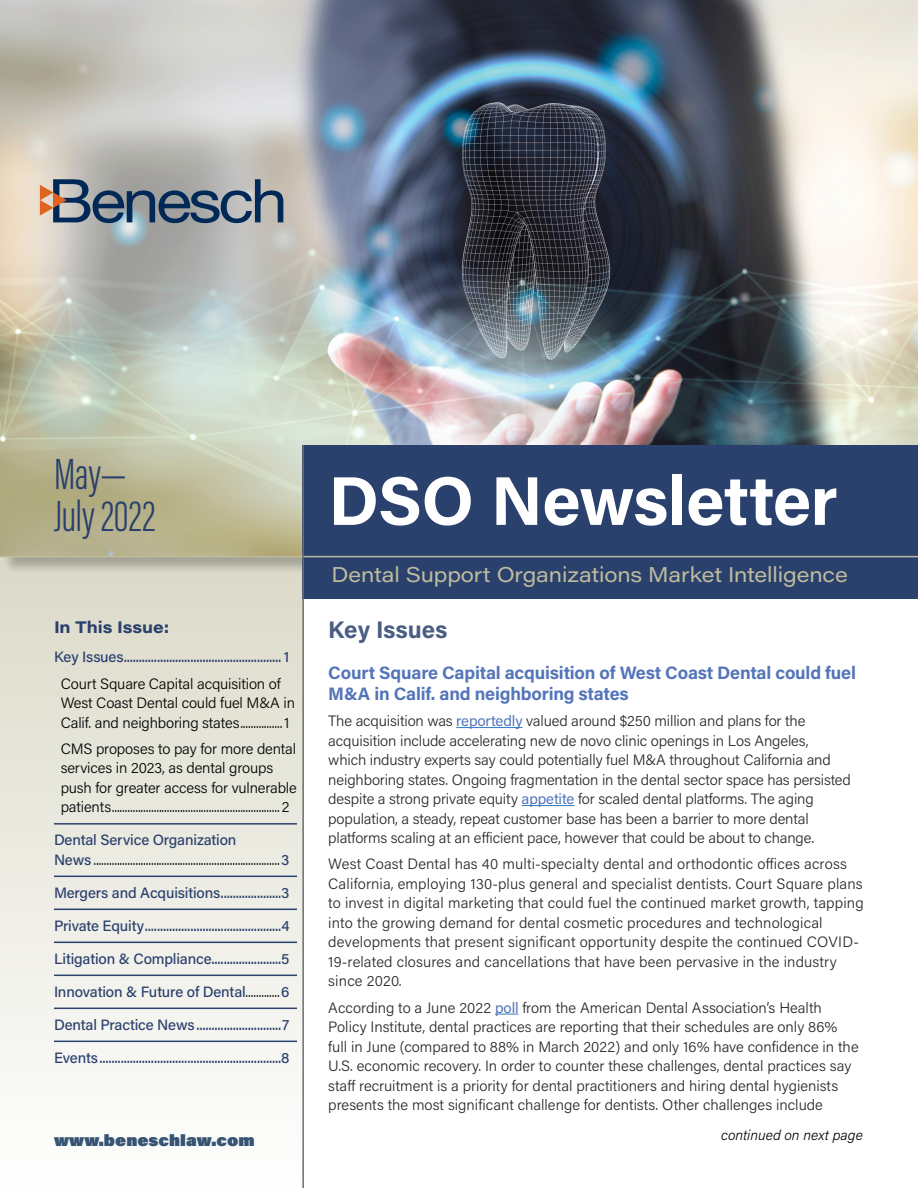
<style>
.page{position:relative;width:918px;height:1188px;background:#fff}
.page>*{position:absolute;margin:0;border:0;box-sizing:border-box;transform-origin:0 0}
.t1{font:700 69px "Acumin Pro";letter-spacing:-.01em;color:#fff}
.t2{font:300 45px/42px "Acumin Pro Extra Cond";letter-spacing:-.005em;color:#2a406d}
.t3{font:700 24px "Acumin Pro";color:#2a406d}
.t4{font:21px "Acumin Pro Wide";letter-spacing:-.005em;color:#bebc9d}
.t5{font:700 18px/21px "Acumin Pro";letter-spacing:-.01em;color:#355cad}
.t6{font:900 16.5px "Acumin Pro";color:#365473}
.t7{font:700 16.5px "Acumin Pro Wide";color:#2a406d}
.t8{font:300 15px/19.5px "Acumin Pro";color:#000}
.t9{font:500 15px "Acumin Pro";letter-spacing:-.01em;color:#2a406d}
.t10{font:italic 300 14.25px "Acumin Pro";color:#000}
.s1{font-weight:500;color:#2a406d}
.s2{font-weight:300;color:#000}
.s3{font-weight:400;color:#355cad}
</style>
<div class="page">
<div style="left:0;top:554px;width:303px;height:634px;background:linear-gradient(to bottom,#d7d6c5,#fefeff)"></div>
<img style="left:0;top:0;width:918px;height:556px">
<hr style="left:456px;top:727px;width:66px;height:1px;background:#0563c1">
<hr style="left:522px;top:805px;width:52px;height:1px;background:#0563c1">
<svg style="left:495px;top:1014px;width:23px;height:1px"></svg>
<svg style="left:40px;top:179px;width:243px;height:44px"></svg>
<div style="left:302px;top:445px;width:616px;height:153px;background:#2a406d"></div>
<hr style="left:54px;top:823px;width:243px;height:2px;background:#2a406d">
<hr style="left:54px;top:876px;width:243px;height:1px;background:#2a406d">
<hr style="left:54px;top:909px;width:243px;height:1px;background:#2a406d">
<hr style="left:54px;top:942px;width:243px;height:1px;background:#2a406d">
<hr style="left:54px;top:975px;width:243px;height:1px;background:#2a406d">
<hr style="left:54px;top:1008px;width:243px;height:1px;background:#2a406d">
<hr style="left:54px;top:1041px;width:243px;height:1px;background:#2a406d">
<hr style="left:0;top:556px;width:918px;height:1px;background:#bebc9d">
<hr style="left:302px;top:445px;width:2px;height:743px;background:#6d6e71">
<h2 class="t2" style="left:54px;top:453px;width:103px">May—<br>July 2022</h2>
<p class="t7" style="left:54px;top:615px;width:117px">In This Issue:</p>
<p class="t9" style="left:54px;top:647px;width:237px">Key Issues.................................................... 1</p>
<p class="t8" style="left:61px;top:673px;width:236px">Court Square Capital acquisition of<br>West Coast Dental could fuel M&amp;A in<br>Calif. and neighboring states................1</p>
<p class="t8" style="left:61px;top:738px;width:238px">CMS proposes to pay for more dental services in 2023, as dental groups push for greater access for vulnerable patients................................................................2</p>
<p class="t8" style="left:54px;top:830px;width:237px"><span class="s1">Dental Service Organization<br>News</span> .......................................................................<span class="s1">3</span></p>
<p class="t9" style="left:54px;top:882px;width:237px">Mergers and Acquisitions....................3</p>
<p class="t9" style="left:54px;top:915px;width:237px">Private Equity.............................................4</p>
<p class="t9" style="left:54px;top:948px;width:237px">Litigation &amp; Compliance.......................5</p>
<p class="t9" style="left:54px;top:981px;width:237px">Innovation &amp; Future of Dental<span class="s2">.............</span>6</p>
<p class="t9" style="left:54px;top:1014px;width:237px">Dental Practice News ............................7</p>
<p class="t9" style="left:54px;top:1047px;width:237px">Events............................................................8</p>
<p class="t6" style="left:54px;top:1129px;width:202px">www.beneschlaw.com</p>
<h1 class="t1" style="left:328px;top:452px;width:511px">DSO Newsletter</h1>
<h3 class="t4" style="left:332px;top:560px;width:518px">Dental Support Organizations Market Intelligence</h3>
<h3 class="t3" style="left:328px;top:612px;width:121px">Key Issues</h3>
<p class="t5" style="left:328px;top:661px;width:529px">Court Square Capital acquisition of West Coast Dental could fuel<br>M&amp;A in Calif. and neighboring states</p>
<p class="t8" style="left:328px;top:710px;width:524px">The acquisition was <span class="s3">reportedly</span> valued around $250 million and plans for the acquisition include accelerating new de novo clinic openings in Los Angeles,<br>which industry experts say could potentially fuel M&amp;A throughout California and neighboring states. Ongoing fragmentation in the dental sector space has persisted despite a strong private equity <span class="s3">appetite</span> for scaled dental platforms. The aging population, a steady, repeat customer base has been a barrier to more dental platforms scaling at an efficient pace, however that could be about to change.</p>
<p class="t8" style="left:328px;top:854px;width:537px">West Coast Dental has 40 multi-specialty dental and orthodontic offices across California, employing 130-plus general and specialist dentists. Court Square plans to invest in digital marketing that could fuel the continued market growth, tapping into the growing demand for dental cosmetic procedures and technological developments that present significant opportunity despite the continued COVID-19-related closures and cancellations that have been pervasive in the industry since 2020.</p>
<p class="t8" style="left:328px;top:997px;width:532px">According to a June 2022 <span class="s3">poll</span> from the American Dental Association’s Health Policy Institute, dental practices are reporting that their schedules are only 86% full in June (compared to 88% in March 2022) and only 16% have confidence in the U.S. economic recovery. In order to counter these challenges, dental practices say staff recruitment is a priority for dental practitioners and hiring dental hygienists presents the most significant challenge for dentists. Other challenges include</p>
<p class="t10" style="left:721px;top:1126px;width:143px">continued on next page</p>
</div>
